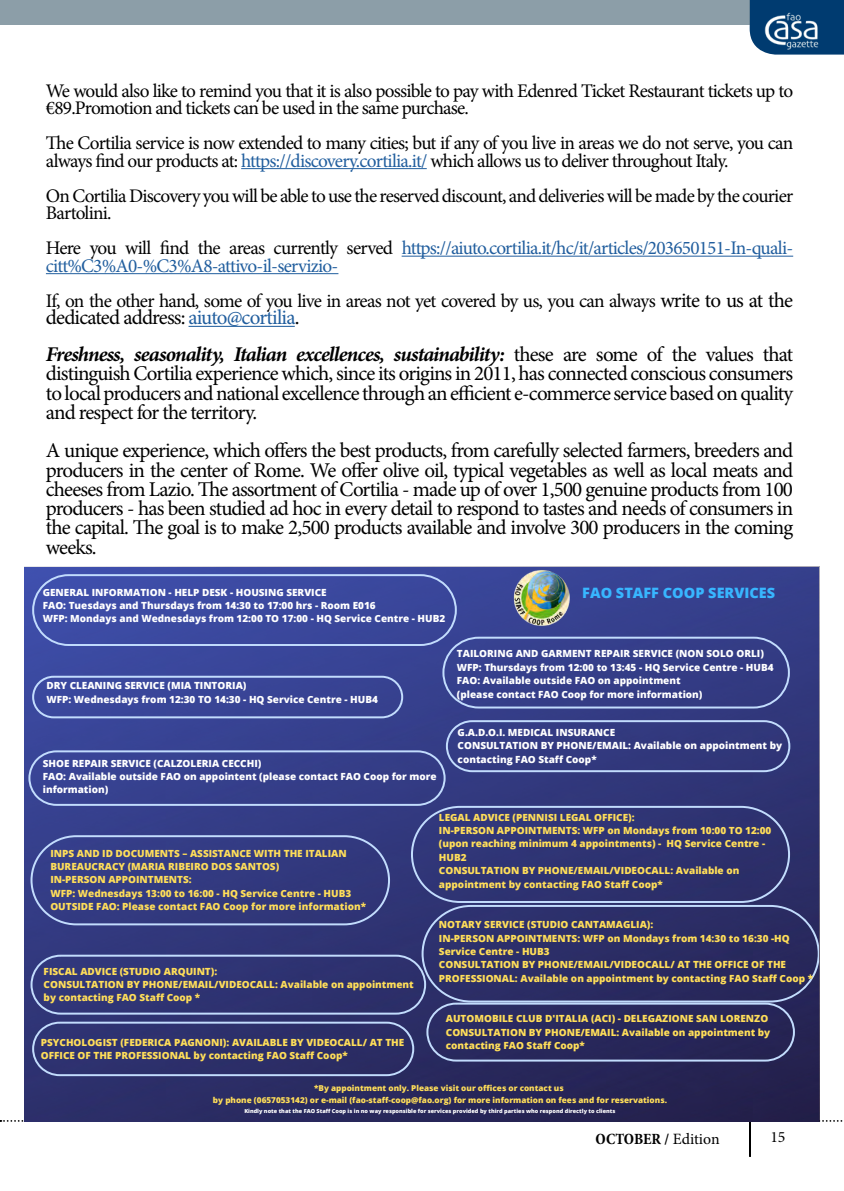
<style>
.page{position:relative;width:844px;height:1191px;background:#fff}
.page>*{position:absolute;margin:0;border:0;box-sizing:border-box;transform-origin:0 0}
.t1{font:21px/19.2px "Minion Pro";letter-spacing:-.04em;color:#000;text-align:justify}
.t2{font:italic 700 21px/36.8px "Minion Pro";letter-spacing:-.045em;color:#000}
.t3{font:19.25px/17.5px "Minion Pro";letter-spacing:-.04em;color:#000}
.t4{font:19.25px/17.5px "Minion Pro";letter-spacing:-.04em;color:#215e9e}
.t5{font:700 condensed 15.75px "Minion Pro";color:#000}
.t6{font:15.75px "Minion Pro";color:#000}
.t7{font:800 14.35px "Open Sans";color:#38b6ff}
.t8{font:800 9.8px/13.3px "Open Sans";color:#ffde59}
.t9{font:800 9.8px/13.3px "Open Sans";color:#fff}
.t10{font:800 8.05px/11.4px "Open Sans";color:#ffde59;text-align:center}
.t11{font:800 5.42px "Open Sans";color:#fff}
.s1{color:#215e9e}
.s2{color:#000}
.s3{font-size:21px}
.s4{font-weight:400;font-style:normal}
.s5{font-weight:400;font-style:normal;color:#215e9e}
.s6{font-weight:400;font-stretch:normal}
</style>
<div class="page">
<svg style="left:0;top:1120px;width:843px;height:1px"></svg>
<hr style="left:749px;top:1121px;width:1px;height:35px;background:#000">
<svg style="left:749px;top:0;width:94px;height:55px;background:#154b7b"></svg>
<img style="left:759px;top:8px;width:64px;height:42px">
<div style="left:0;top:0;width:749px;height:25px;background:#8c9ea8"></div>
<hr style="left:241px;top:168px;width:185px;height:1px;background:#215e9e">
<hr style="left:401px;top:256px;width:392px;height:1px;background:#215e9e">
<hr style="left:46px;top:273px;width:292px;height:1px;background:#215e9e">
<hr style="left:188px;top:326px;width:107px;height:1px;background:#215e9e">
<img style="left:25px;top:567px;width:793px;height:554px">
<svg style="left:28px;top:574px;width:790px;height:502px;background:#383f83"></svg>
<img style="left:510px;top:567px;width:63px;height:62px">
<h2 class="t3" style="left:46px;top:82px;width:748px">We would also like to remind you that it is also possible to pay with Edenred Ticket Restaurant tickets up to €89.Promotion and tickets can be used in the same purchase.</h2>
<h2 class="t3" style="left:46px;top:134px;width:748px">The Cortilia service is now extended to many cities; but if any of you live in areas we do not serve, you can always find our products at: <span class="s1">https://discovery.cortilia.it/</span> which allows us to deliver throughout Italy.</h2>
<h2 class="t3" style="left:46px;top:187px;width:748px">On Cortilia Discovery you will be able to use the reserved discount, and deliveries will be made by the courier<br>Bartolini.</h2>
<h2 class="t4" style="left:46px;top:239px;width:748px"><span class="s2">Here you will find the areas currently served</span> https://aiuto.cortilia.it/hc/it/articles/203650151-In-quali&shy;citt%C3%A0-%C3%A8-attivo-il-servizio-</h2>
<h2 class="t3" style="left:46px;top:292px;width:748px">If, on the other hand, some of you live in areas not yet covered by us, you can always <span class="s3">write to us at the</span></h2>
<h1 class="t2" style="left:46px;top:299px;width:748px"><span class="s4">dedicated address:</span> <span class="s5">aiuto@cortilia</span><span class="s4">.<br></span>Freshness, seasonality, Italian excellences, sustainability: <span class="s4">these are some of the values that</span></h1>
<h1 class="t1" style="left:46px;top:364px;width:748px">distinguish Cortilia experience which, since its origins in 2011, has connected conscious consumers to local producers and national excellence through an efficient e-commerce service based on quality and respect for the territory.</h1>
<p class="t1" style="left:46px;top:441px;width:748px">A unique experience, which offers the best products, from carefully selected farmers, breeders and producers in the center of Rome. We offer olive oil, typical vegetables as well as local meats and cheeses from Lazio. The assortment of Cortilia - made up of over 1,500 genuine products from 100 producers - has been studied ad hoc in every detail to respond to tastes and needs of consumers in the capital. The goal is to make 2,500 products available and involve 300 producers in the coming weeks.</p>
<p class="t9" style="left:43px;top:585px;width:285px">GENERAL INFORMATION - HELP DESK - HOUSING SERVICE</p>
<h3 class="t7" style="left:582px;top:582px;width:194px">FAO STAFF COOP SERVICES</h3>
<p class="t9" style="left:43px;top:598px;width:404px">FAO: Tuesdays and Thursdays from 14:30 to 17:00 hrs - Room E016<br>WFP: Mondays and Wednesdays from 12:00 TO 17:00 - HQ Service Centre - HUB2</p>
<p class="t9" style="left:46px;top:678px;width:333px">DRY CLEANING SERVICE (MIA TINTORIA)<br>WFP: Wednesdays from 12:30 TO 14:30 - HQ Service Centre - HUB4</p>
<p class="t9" style="left:43px;top:756px;width:395px">SHOE REPAIR SERVICE (CALZOLERIA CECCHI)<br>FAO: Available outside FAO on appointent (please contact FAO Coop for more information)</p>
<p class="t9" style="left:457px;top:647px;width:318px">TAILORING AND GARMENT REPAIR SERVICE (NON SOLO ORLI)<br>WFP: Thursdays from 12:00 to 13:45 - HQ Service Centre - HUB4<br>FAO: Available outside FAO on appointment<br>(please contact FAO Coop for more information)</p>
<p class="t9" style="left:457px;top:725px;width:326px">G.A.D.O.I. MEDICAL INSURANCE<br>CONSULTATION BY PHONE/EMAIL: Available on appointment by contacting FAO Staff Coop*</p>
<p class="t8" style="left:50px;top:846px;width:317px">INPS AND ID DOCUMENTS – ASSISTANCE WITH THE ITALIAN BUREAUCRACY (MARIA RIBEIRO DOS SANTOS)<br>IN-PERSON APPOINTMENTS:<br>WFP: Wednesdays 13:00 to 16:00 - HQ Service Centre - HUB3<br>OUTSIDE FAO: Please contact FAO Coop for more information*</p>
<p class="t8" style="left:44px;top:963px;width:371px">FISCAL ADVICE (STUDIO ARQUINT):<br>CONSULTATION BY PHONE/EMAIL/VIDEOCALL: Available on appointment by contacting FAO Staff Coop *</p>
<p class="t8" style="left:41px;top:1035px;width:365px">PSYCHOLOGIST (FEDERICA PAGNONI): AVAILABLE BY VIDEOCALL/ AT THE<br>OFFICE OF THE PROFESSIONAL by contacting FAO Staff Coop*</p>
<p class="t8" style="left:439px;top:810px;width:334px">LEGAL ADVICE (PENNISI LEGAL OFFICE):<br>IN-PERSON APPOINTMENTS: WFP on Mondays from 10:00 TO 12:00 (upon reaching minimum 4 appointments) - HQ Service Centre - HUB2<br>CONSULTATION BY PHONE/EMAIL/VIDEOCALL: Available on appointment by contacting FAO Staff Coop*</p>
<p class="t8" style="left:439px;top:917px;width:375px">NOTARY SERVICE (STUDIO CANTAMAGLIA):<br>IN-PERSON APPOINTMENTS: WFP on Mondays from 14:30 to 16:30 -HQ Service Centre - HUB3<br>CONSULTATION BY PHONE/EMAIL/VIDEOCALL/ AT THE OFFICE OF THE PROFESSIONAL: Available on appointment by contacting FAO Staff Coop *</p>
<p class="t8" style="left:445px;top:1011px;width:326px">AUTOMOBILE CLUB D'ITALIA (ACI) - DELEGAZIONE SAN LORENZO<br>CONSULTATION BY PHONE/EMAIL: Available on appointment by contacting FAO Staff Coop*</p>
<p class="t10" style="left:213px;top:1082px;width:455px">*By appointment only. Please visit our offices or contact us<br>by phone (0657053142) or e-mail (fao-staff-coop@fao.org) for more information on fees and for reservations.</p>
<p class="t11" style="left:244px;top:1107px;width:372px">Kindly note that the FAO Staff Coop is in no way responsible for services provided by third parties who respond directly to clients</p>
<h3 class="t5" style="left:595px;top:1128px;width:126px">OCTOBER / <span class="s6">Edition</span></h3>
<h3 class="t6" style="left:770px;top:1126px;width:17px">15</h3>
</div>
